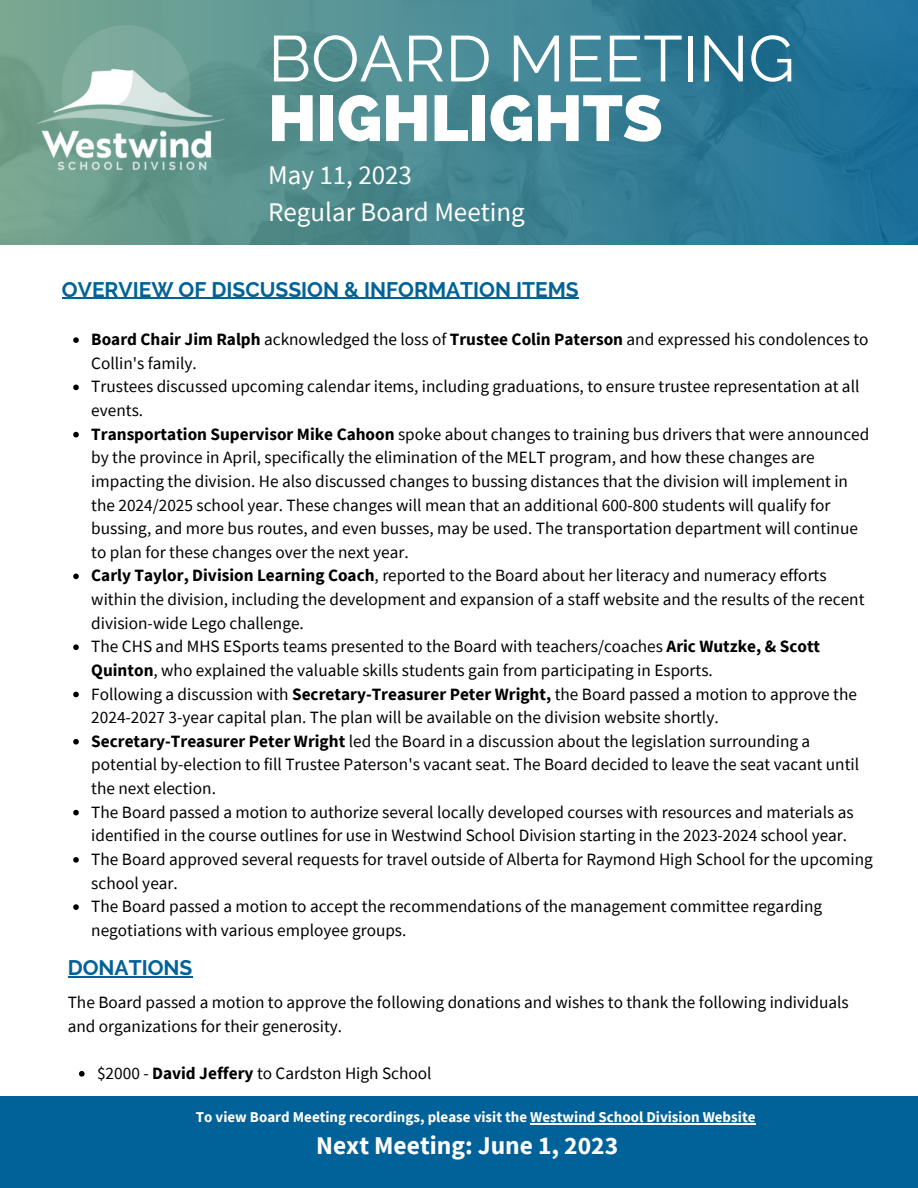
<style>
.page{position:relative;width:918px;height:1188px;background:#fff}
.page>*{position:absolute;margin:0;border:0;box-sizing:border-box;transform-origin:0 0}
.t1{font:64.65px "Raleway";color:#fff}
.t2{font:800 64.65px "Raleway";color:#fff}
.t3{font:27px "Source Sans Pro";color:#fff}
.t4{font:700 25.5px "Source Sans Pro";color:#fff}
.t5{font:700 21px "Raleway";color:#006298}
.t6{font:17.25px/23.7px "Source Sans Pro";color:#000}
.t7{font:700 15px "Source Sans Pro";color:#fff}
.s1{font-weight:700}
</style>
<div class="page">
<div style="left:0;top:0;width:918px;height:244px;background:linear-gradient(to right,#76a38c,#176c98)"></div>
<img style="left:14px;top:9px;width:235px;height:182px">
<svg style="left:73px;top:337px;width:6px;height:6px"></svg>
<svg style="left:73px;top:385px;width:6px;height:5px"></svg>
<svg style="left:73px;top:432px;width:6px;height:5px"></svg>
<svg style="left:73px;top:574px;width:6px;height:5px"></svg>
<svg style="left:73px;top:644px;width:6px;height:6px"></svg>
<svg style="left:73px;top:692px;width:6px;height:5px"></svg>
<svg style="left:73px;top:739px;width:6px;height:6px"></svg>
<svg style="left:73px;top:810px;width:6px;height:5px"></svg>
<svg style="left:73px;top:857px;width:6px;height:6px"></svg>
<svg style="left:73px;top:904px;width:6px;height:6px"></svg>
<hr style="left:62px;top:298px;width:517px;height:1px;background:#006298">
<div style="left:0;top:1096px;width:918px;height:92px;background:#006298"></div>
<hr style="left:530px;top:1124px;width:226px;height:1px;background:#fff">
<svg style="left:79px;top:1071px;width:6px;height:6px"></svg>
<hr style="left:68px;top:976px;width:124px;height:2px;background:#006298">
<p class="t1" style="left:268px;top:21px;width:528px">BOARD MEETING</p>
<p class="t2" style="left:268px;top:80px;width:396px">HIGHLIGHTS</p>
<p class="t3" style="left:268px;top:158px;width:145px">May 11, 2023</p>
<p class="t3" style="left:268px;top:195px;width:258px">Regular Board Meeting</p>
<p class="t5" style="left:62px;top:277px;width:518px">OVERVIEW OF DISCUSSION &amp; INFORMATION ITEMS</p>
<p class="t6" style="left:91px;top:327px;width:779px"><span class="s1">Board Chair Jim Ralph</span> acknowledged the loss of <span class="s1">Trustee Colin Paterson</span> and expressed his condolences to<br>Collin's family.</p>
<p class="t6" style="left:91px;top:374px;width:770px">Trustees discussed upcoming calendar items, including graduations, to ensure trustee representation at all events.</p>
<p class="t6" style="left:91px;top:422px;width:780px"><span class="s1">Transportation Supervisor Mike Cahoon</span> spoke about changes to training bus drivers that were announced by the province in April, specifically the elimination of the MELT program, and how these changes are impacting the division. He also discussed changes to bussing distances that the division will implement in the 2024/2025 school year. These changes will mean that an additional 600-800 students will qualify for bussing, and more bus routes, and even busses, may be used. The transportation department will continue to plan for these changes over the next year.</p>
<p class="t6" style="left:91px;top:563px;width:775px"><span class="s1">Carly Taylor, Division Learning Coach</span>, reported to the Board about her literacy and numeracy efforts within the division, including the development and expansion of a staff website and the results of the recent division-wide Lego challenge.</p>
<p class="t6" style="left:91px;top:634px;width:730px">The CHS and MHS ESports teams presented to the Board with teachers/coaches <span class="s1">Aric Wutzke, &amp; Scott<br>Quinton</span>, who explained the valuable skills students gain from participating in Esports.</p>
<p class="t6" style="left:91px;top:682px;width:767px">Following a discussion with <span class="s1">Secretary-Treasurer Peter Wright,</span> the Board passed a motion to approve the<br>2024-2027 3-year capital plan. The plan will be available on the division website shortly.</p>
<p class="t6" style="left:91px;top:729px;width:769px"><span class="s1">Secretary-Treasurer Peter Wright</span> led the Board in a discussion about the legislation surrounding a potential by-election to fill Trustee Paterson's vacant seat. The Board decided to leave the seat vacant until the next election.</p>
<p class="t6" style="left:91px;top:800px;width:764px">The Board passed a motion to authorize several locally developed courses with resources and materials as identified in the course outlines for use in Westwind School Division starting in the 2023-2024 school year.</p>
<p class="t6" style="left:91px;top:847px;width:783px">The Board approved several requests for travel outside of Alberta for Raymond High School for the upcoming school year.</p>
<p class="t6" style="left:91px;top:894px;width:732px">The Board passed a motion to accept the recommendations of the management committee regarding negotiations with various employee groups.</p>
<p class="t5" style="left:68px;top:956px;width:126px">DONATIONS</p>
<p class="t6" style="left:68px;top:990px;width:783px">The Board passed a motion to approve the following donations and wishes to thank the following individuals and organizations for their generosity.</p>
<p class="t6" style="left:97px;top:1061px;width:336px">$2000 - <span class="s1">David Jeffery</span> to Cardston High School</p>
<p class="t7" style="left:196px;top:1108px;width:561px">To view Board Meeting recordings, please visit the Westwind School Division Website</p>
<p class="t4" style="left:316px;top:1129px;width:304px">Next Meeting: June 1, 2023</p>
</div>
